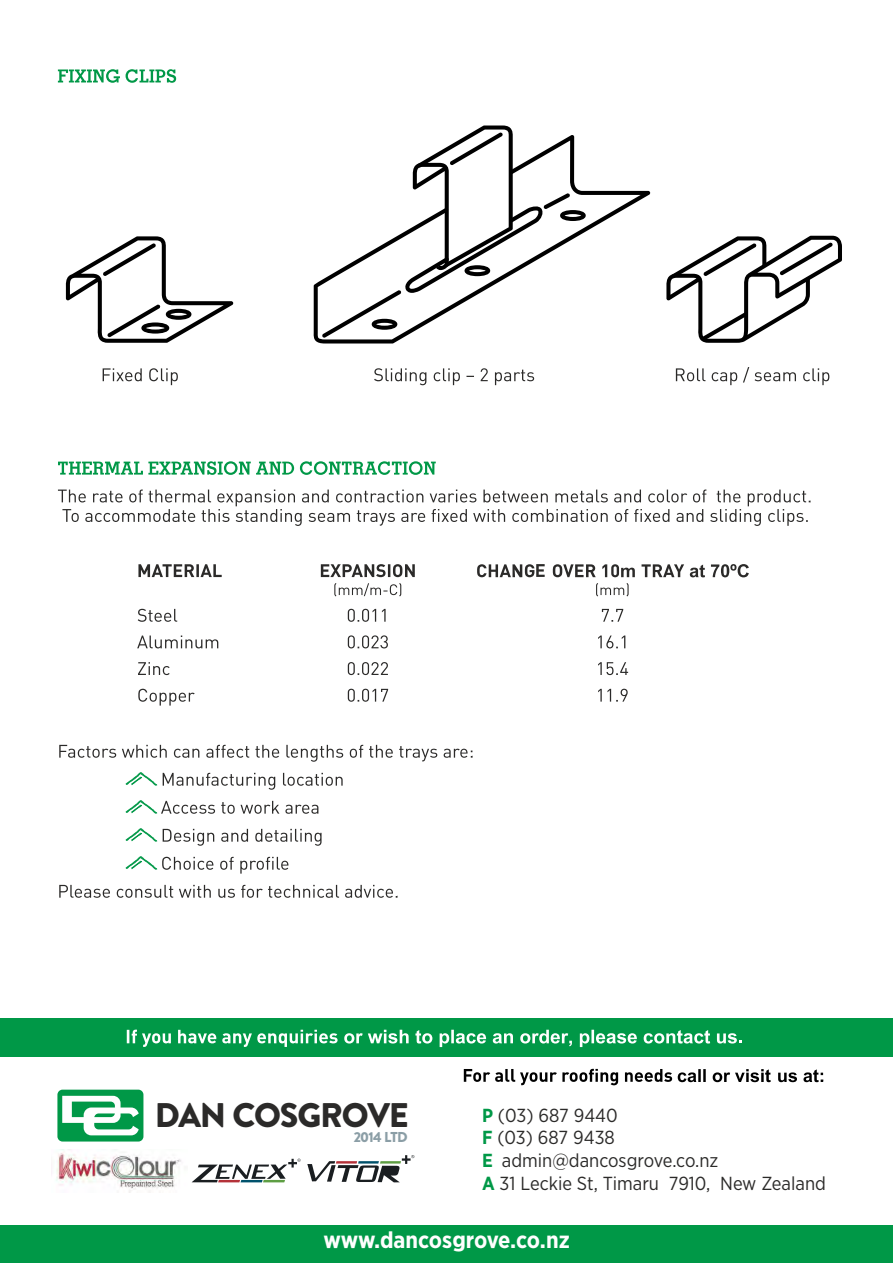
<style>
.page{position:relative;width:893px;height:1263px;background:#fff}
.page>*{position:absolute;margin:0;border:0;box-sizing:border-box;transform-origin:0 0}
.t1{font:900 34.2px "Brandon Grotesque";letter-spacing:-.035em;color:#2b2a29}
.t2{font:700 23.1px "Gotham Narrow";letter-spacing:-.005em;color:#fefefe}
.t3{font:18.9px/22.6px "Gotham Narrow";color:#2b2a29}
.t4{font:900 14.4px "Brandon Grotesque";letter-spacing:-.055em;color:#8b9ea6}
.s1{font-weight:700;color:#009847}
</style>
<div class="page">
<div style="left:0;top:1018px;width:893px;height:39px;background:#009847"></div>
<svg style="left:192px;top:1158px;width:109px;height:24px"></svg>
<svg style="left:307px;top:1155px;width:107px;height:27px"></svg>
<svg style="left:58px;top:69px;width:118px;height:14px"></svg>
<svg style="left:58px;top:461px;width:378px;height:14px"></svg>
<svg style="left:138px;top:564px;width:84px;height:13px"></svg>
<svg style="left:321px;top:564px;width:94px;height:13px"></svg>
<svg style="left:334px;top:583px;width:67px;height:13px"></svg>
<svg style="left:596px;top:583px;width:33px;height:13px"></svg>
<svg style="left:138px;top:609px;width:39px;height:13px"></svg>
<svg style="left:348px;top:609px;width:38px;height:13px"></svg>
<svg style="left:602px;top:609px;width:21px;height:13px"></svg>
<svg style="left:137px;top:635px;width:81px;height:13px"></svg>
<svg style="left:348px;top:635px;width:40px;height:13px"></svg>
<svg style="left:598px;top:635px;width:27px;height:13px"></svg>
<svg style="left:138px;top:662px;width:32px;height:13px"></svg>
<svg style="left:348px;top:662px;width:40px;height:13px"></svg>
<svg style="left:598px;top:662px;width:30px;height:13px"></svg>
<svg style="left:138px;top:689px;width:57px;height:16px"></svg>
<svg style="left:348px;top:689px;width:40px;height:13px"></svg>
<svg style="left:598px;top:689px;width:30px;height:13px"></svg>
<svg style="left:59px;top:745px;width:413px;height:17px"></svg>
<svg style="left:125px;top:772px;width:32px;height:14px"></svg>
<svg style="left:163px;top:773px;width:180px;height:17px"></svg>
<svg style="left:125px;top:800px;width:193px;height:14px"></svg>
<svg style="left:125px;top:828px;width:32px;height:14px"></svg>
<svg style="left:163px;top:829px;width:159px;height:17px"></svg>
<svg style="left:125px;top:856px;width:163px;height:18px"></svg>
<svg style="left:59px;top:885px;width:338px;height:13px"></svg>
<svg style="left:66px;top:236px;width:167px;height:107px"></svg>
<svg style="left:666px;top:236px;width:176px;height:107px"></svg>
<svg style="left:314px;top:190px;width:336px;height:153px"></svg>
<svg style="left:322px;top:125px;width:264px;height:213px"></svg>
<svg style="left:103px;top:368px;width:75px;height:17px"></svg>
<svg style="left:374px;top:368px;width:160px;height:17px"></svg>
<svg style="left:676px;top:367px;width:153px;height:18px"></svg>
<svg style="left:58px;top:489px;width:752px;height:37px"></svg>
<svg style="left:641px;top:564px;width:43px;height:13px"></svg>
<svg style="left:690px;top:564px;width:59px;height:13px"></svg>
<svg style="left:464px;top:1069px;width:208px;height:16px"></svg>
<svg style="left:678px;top:1069px;width:93px;height:13px"></svg>
<svg style="left:778px;top:1069px;width:45px;height:13px"></svg>
<svg style="left:127px;top:1030px;width:211px;height:17px"></svg>
<svg style="left:344px;top:1030px;width:398px;height:17px"></svg>
<div style="left:57px;top:1090px;width:86px;height:51px;background:#009847;border-radius:5px"></div>
<svg style="left:62px;top:1096px;width:77px;height:39px"></svg>
<div style="left:0;top:1225px;width:893px;height:38px;background:#009847"></div>
<img style="left:51px;top:1149px;width:130px;height:44px">
<svg style="left:477px;top:564px;width:158px;height:13px"></svg>
<h1 class="t1" style="left:155px;top:1103px;width:256px">DAN COSGROVE</h1>
<p class="t4" style="left:354px;top:1131px;width:56px">2014 LTD</p>
<p class="t3" style="left:482px;top:1105px;width:345px"><span class="s1">P</span> (03) 687 9440<br><span class="s1">F</span> (03) 687 9438<br><span class="s1">E</span> admin@dancosgrove.co.nz<br><span class="s1">A</span> 31 Leckie St, Timaru 7910, New Zealand</p>
<p class="t2" style="left:324px;top:1229px;width:248px">www.dancosgrove.co.nz</p>
</div>
